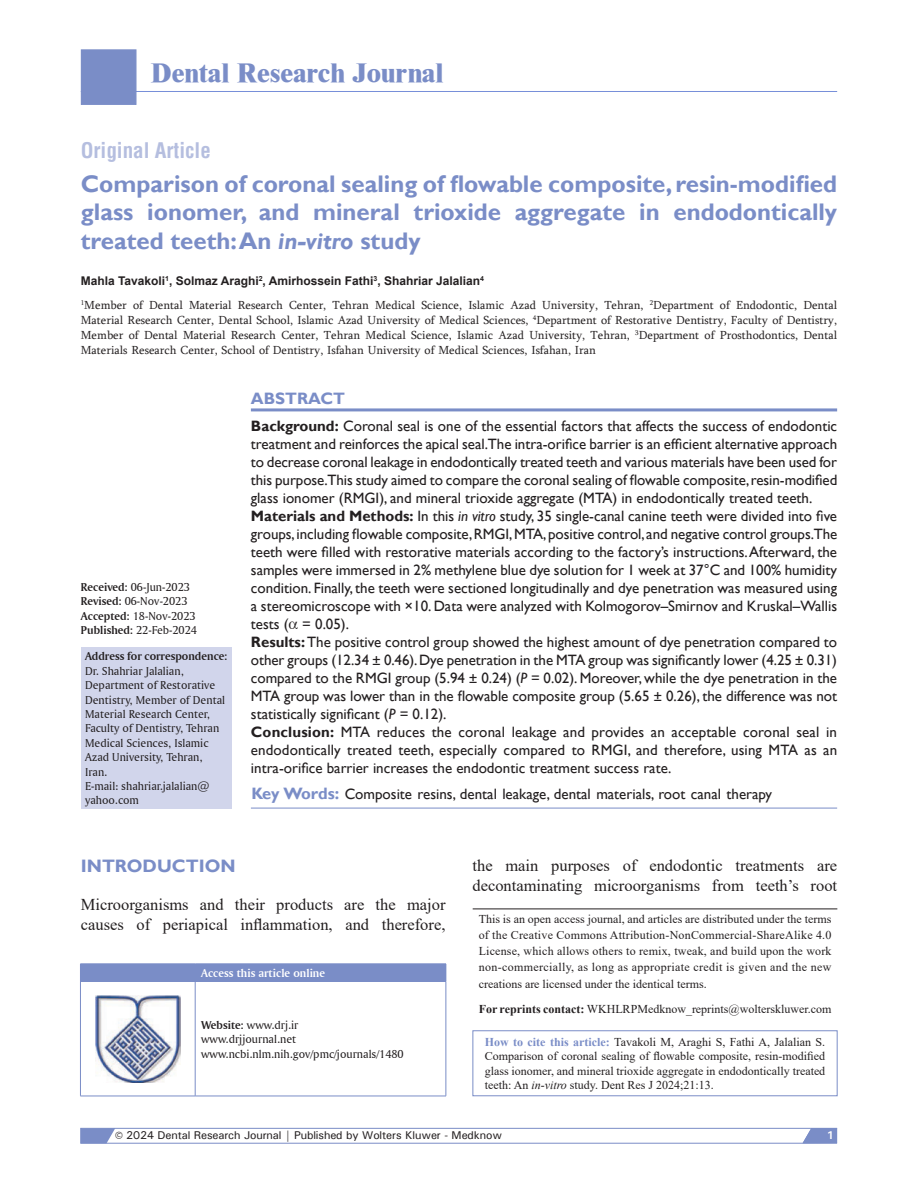
<style>
.page{position:relative;width:918px;height:1188px;background:#fff}
.page>*{position:absolute;margin:0;border:0;box-sizing:border-box;transform-origin:0 0}
.t1{font:800 27px "Times New Roman";color:#7a8dc7}
.AT{font:700 24px/28.8px "Gill Sans";color:#7a8dc7;text-align:justify}
.AH{font:700 condensed 21px "Helvetica";color:#b5bedf}
.t2{font:700 18px "Gill Sans";color:#7a8dc7}
.TX{font:16.5px/19.8px "Times New Roman";color:#231f20}
.ABSH{font:700 16.5px "Gill Sans";color:#7a8dc7}
.ABS{font:15px/18px "Gill Sans";color:#231f20;text-align:justify}
.KWD{font:15px "Gill Sans";color:#231f20}
.AFF{font:12px/15px "Sylfaen";color:#231f20;text-align:justify}
.C{font:12px/16.2px "Times New Roman";color:#231f20;text-align:justify}
.ADD{font:12px/14.4px "Amerigo BT Roman A";color:#231f20}
.HTC{font:12px/14.4px "Times New Roman";color:#231f20;text-align:justify}
.HIS{font:12px "Amerigo BT Roman A";color:#231f20}
.Web{font:12px "Amerigo BT Roman A";color:#231f20}
.AU{font:700 12px "Arial";color:#231f20}
.AAO{font:12px "Amerigo BT Bold A";color:#fff}
.t3{font:500 11.25px "Univers";letter-spacing:-.01em;color:#231f20}
.t4{font:700 11.25px "Univers";color:#fff}
.s1{font-style:italic}
.s2{font-weight:700}
.s3{font-weight:700;font-size:16.5px;color:#7a8dc7}
.s4{font-family:"Amerigo BT Bold A"}
.s5{font-weight:700;color:#7a8dc7}
.s6{font-size:15px}
</style>
<div class="page">
<hr style="left:81px;top:91px;width:756px;height:1px;background:#778fd9">
<div style="left:81px;top:49px;width:56px;height:56px;background:#7a8dc7;border:1px solid #7a8dc7"></div>
<svg style="left:80px;top:1128px;width:757px;height:16px"></svg>
<hr style="left:251px;top:408px;width:586px;height:3px;background:#7a8dc7">
<hr style="left:251px;top:808px;width:586px;height:1px;background:#7a8dc7">
<div style="left:81px;top:647px;width:151px;height:162px;background:#d1d5eb"></div>
<div style="left:80px;top:964px;width:366px;height:17px;background:#7a8dc7"></div>
<svg style="left:446px;top:964px;width:1px;height:17px"></svg>
<hr style="left:80px;top:982px;width:1px;height:114px;background:#7a8dc7">
<hr style="left:80px;top:981px;width:115px;height:1px;background:#7a8dc7">
<hr style="left:80px;top:1096px;width:115px;height:1px;background:#7a8dc7">
<hr style="left:195px;top:982px;width:1px;height:114px;background:#7a8dc7">
<hr style="left:195px;top:981px;width:251px;height:1px;background:#7a8dc7">
<hr style="left:446px;top:982px;width:1px;height:114px;background:#7a8dc7">
<hr style="left:195px;top:1096px;width:251px;height:1px;background:#7a8dc7">
<img style="left:96px;top:995px;width:84px;height:87px">
<div style="left:472px;top:1030px;width:366px;height:66px;border:1px solid #7a8dc7"></div>
<hr style="left:473px;top:909px;width:364px;height:1px;background:#231f20">
<h1 class="t1" style="left:151px;top:57px;width:294px">Dental Research Journal</h1>
<p class="AH" style="left:81px;top:136px;width:132px">Original Article</p>
<p class="AT" style="left:81px;top:170px;width:758px">Comparison of coronal sealing of flowable composite, resin‑modified glass ionomer, and mineral trioxide aggregate in endodontically treated teeth: An <span class="s1">in‑vitro</span> study</p>
<p class="AU" style="left:81px;top:273px;width:405px">Mahla Tavakoli<sup>1</sup>, Solmaz Araghi<sup>2</sup>, Amirhossein Fathi<sup>3</sup>, Shahriar Jalalian<sup>4</sup></p>
<p class="AFF" style="left:81px;top:297px;width:758px"><sup>1</sup>Member of Dental Material Research Center, Tehran Medical Science, Islamic Azad University, Tehran, <sup>2</sup>Department of Endodontic, Dental Material Research Center, Dental School, Islamic Azad University of Medical Sciences, <sup>4</sup>Department of Restorative Dentistry, Faculty of Dentistry, Member of Dental Material Research Center, Tehran Medical Science, Islamic Azad University, Tehran, <sup>3</sup>Department of Prosthodontics, Dental Materials Research Center, School of Dentistry, Isfahan University of Medical Sciences, Isfahan, Iran</p>
<p class="ABSH" style="left:251px;top:389px;width:96px">ABSTRACT</p>
<p class="ABS" style="left:251px;top:417px;width:588px"><span class="s2">Background:</span> Coronal seal is one of the essential factors that affects the success of endodontic treatment and reinforces the apical seal.The intra‑orifice barrier is an efficient alternative approach to decrease coronal leakage in endodontically treated teeth and various materials have been used for this purpose.This study aimed to compare the coronal sealing of flowable composite, resin‑modified glass ionomer (RMGI), and mineral trioxide aggregate (MTA) in endodontically treated teeth.</p>
<p class="ABS" style="left:251px;top:507px;width:588px"><span class="s2">Materials and Methods:</span> In this <span class="s1">in vitro</span> study, 35 single‑canal canine teeth were divided into five groups, including flowable composite, RMGI, MTA, positive control, and negative control groups.The teeth were filled with restorative materials according to the factory’s instructions. Afterward, the samples were immersed in 2% methylene blue dye solution for 1 week at 37°C and 100% humidity condition. Finally, the teeth were sectioned longitudinally and dye penetration was measured using a stereomicroscope with ×10. Data were analyzed with Kolmogorov–Smirnov and Kruskal–Wallis tests ( = 0.05).</p>
<p class="ABS" style="left:251px;top:633px;width:588px"><span class="s2">Results:</span> The positive control group showed the highest amount of dye penetration compared to other groups (12.34 ± 0.46). Dye penetration in the MTA group was significantly lower (4.25 ± 0.31) compared to the RMGI group (5.94 ± 0.24) (<span class="s1">P</span> = 0.02). Moreover, while the dye penetration in the MTA group was lower than in the flowable composite group (5.65 ± 0.26), the difference was not statistically significant (<span class="s1">P</span> = 0.12).</p>
<p class="ABS" style="left:251px;top:723px;width:588px"><span class="s2">Conclusion:</span> MTA reduces the coronal leakage and provides an acceptable coronal seal in endodontically treated teeth, especially compared to RMGI, and therefore, using MTA as an intra‑orifice barrier increases the endodontic treatment success rate.</p>
<p class="KWD" style="left:251px;top:785px;width:522px"><span class="s3">Key Words:</span> Composite resins, dental leakage, dental materials, root canal therapy</p>
<p class="HIS" style="left:81px;top:580px;width:111px"><span class="s4">Received:</span> 06‑Jun‑2023</p>
<p class="HIS" style="left:81px;top:594px;width:108px"><span class="s4">Revised:</span> 06‑Nov‑2023</p>
<p class="HIS" style="left:81px;top:609px;width:116px"><span class="s4">Accepted:</span> 18‑Nov‑2023</p>
<p class="HIS" style="left:81px;top:623px;width:118px"><span class="s4">Published:</span> 22-Feb-2024</p>
<p class="ADD" style="left:85px;top:649px;width:144px"><span class="s4">Address for correspondence:<br></span>Dr. Shahriar Jalalian,<br>Department of Restorative<br>Dentistry, Member of Dental<br>Material Research Center,<br>Faculty of Dentistry, Tehran<br>Medical Sciences, Islamic<br>Azad University, Tehran,<br>Iran.<br>E‑mail: shahriar.jalalian@ yahoo.com</p>
<h1 class="t2" style="left:81px;top:855px;width:156px">INTRODUCTION</h1>
<p class="TX" style="left:81px;top:894px;width:366px">Microorganisms and their products are the major causes of periapical inflammation, and therefore,</p>
<p class="AAO" style="left:201px;top:966px;width:125px">Access this article online</p>
<p class="TX" style="left:472px;top:855px;width:366px">the main purposes of endodontic treatments are decontaminating microorganisms from teeth’s root</p>
<p class="C" style="left:479px;top:910px;width:354px">This is an open access journal, and articles are distributed under the terms of the Creative Commons Attribution‑NonCommercial‑ShareAlike 4.0<br>License, which allows others to remix, tweak, and build upon the work non‑commercially, as long as appropriate credit is given and the new creations are licensed under the identical terms.</p>
<p class="C" style="left:479px;top:1000px;width:354px"><span class="s2">For reprints contact:</span> WKHLRPMedknow_reprints@wolterskluwer.com</p>
<p class="Web" style="left:201px;top:1018px;width:99px"><span class="s4">Website:</span> www.drj.ir</p>
<p class="Web" style="left:201px;top:1032px;width:97px">www.drjjournal.net</p>
<p class="Web" style="left:201px;top:1046px;width:204px">www.ncbi.nlm.nih.gov/pmc/journals/1480</p>
<p class="HTC" style="left:485px;top:1034px;width:342px"><span class="s5">How to cite this article:</span> Tavakoli M, Araghi S, Fathi A, Jalalian S.<br>Comparison of coronal sealing of flowable composite, resin‑modified glass ionomer, and mineral trioxide aggregate in endodontically treated teeth: An <span class="s1">in‑vitro</span> study. Dent Res J 2024;21:13.</p>
<p class="t3" style="left:115px;top:1128px;width:388px"><span class="s6">©</span> 2024 Dental Research Journal | Published by Wolters Kluwer - Medknow</p>
<p class="t4" style="left:827px;top:1128px;width:9px">1</p>
</div>
